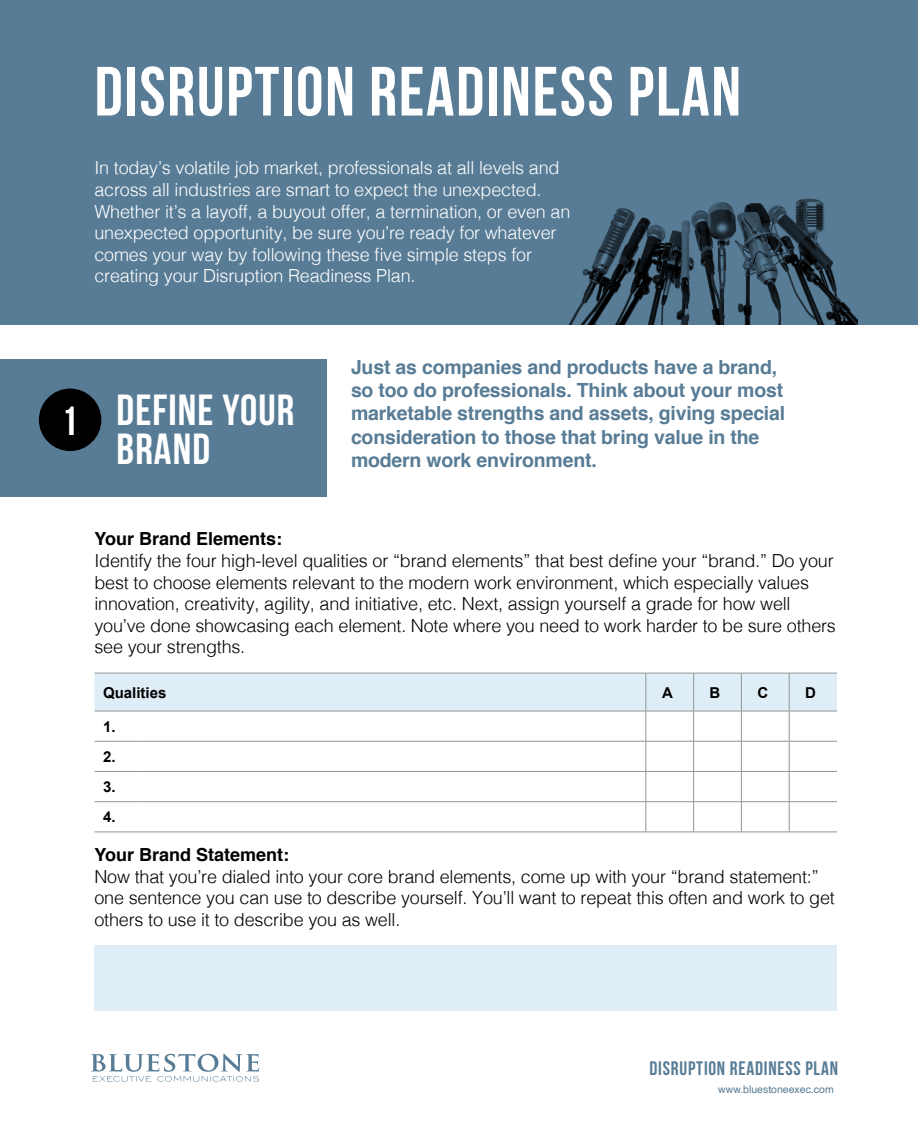
<style>
.page{position:relative;width:918px;height:1148px;background:#fff}
.page>*{position:absolute;margin:0;border:0;box-sizing:border-box;transform-origin:0 0}
.t1{font:700 69.45px "Bebas Neue";letter-spacing:.025em;color:#fff}
.t2{font:700 43.5px/39px "Bebas Neue";letter-spacing:.025em;color:#fff}
.t3{font:700 40.65px "Bebas Neue";color:#fff}
.t4{font:700 19.5px/23.4px "Helvetica";letter-spacing:-.01em;color:#587c95}
.t5{font:700 19.5px "Bebas Neue";letter-spacing:.04em;color:#587c95}
.t6{font:300 18px/21.6px "Helvetica";letter-spacing:-.01em;color:#000}
.t7{font:300 18px/21.6px "Helvetica";letter-spacing:-.01em;color:#fff}
.t8{font:700 18px "Helvetica";color:#000}
.t9{font:700 15px/30.2px "Arial";color:#000;text-align:justify}
.t10{font:10.5px "Helvetica";color:#587c95}
</style>
<div class="page">
<svg style="left:91px;top:1053px;width:168px;height:28px"></svg>
<div style="left:0;top:0;width:918px;height:324px;background:#587c95"></div>
<div style="left:0;top:359px;width:326px;height:137px;background:#587c95"></div>
<div style="left:39px;top:388px;width:62px;height:63px;background:#000;border-radius:50%"></div>
<div style="left:94px;top:674px;width:743px;height:36px;background:#dfeef6"></div>
<hr style="left:646px;top:673px;width:48px;height:1px;background:#939598">
<hr style="left:694px;top:673px;width:47px;height:1px;background:#939598">
<hr style="left:693px;top:673px;width:1px;height:38px;background:#939598">
<hr style="left:741px;top:673px;width:48px;height:1px;background:#939598">
<hr style="left:741px;top:673px;width:1px;height:38px;background:#939598">
<hr style="left:789px;top:673px;width:48px;height:1px;background:#939598">
<hr style="left:789px;top:673px;width:1px;height:38px;background:#939598">
<hr style="left:646px;top:710px;width:48px;height:1px;background:#939598">
<hr style="left:646px;top:711px;width:1px;height:30px;background:#939598">
<hr style="left:694px;top:710px;width:47px;height:1px;background:#939598">
<hr style="left:693px;top:711px;width:1px;height:30px;background:#939598">
<hr style="left:741px;top:710px;width:48px;height:1px;background:#939598">
<hr style="left:741px;top:711px;width:1px;height:30px;background:#939598">
<hr style="left:789px;top:710px;width:48px;height:1px;background:#939598">
<hr style="left:789px;top:711px;width:1px;height:30px;background:#939598">
<hr style="left:94px;top:741px;width:47px;height:1px;background:#939598">
<hr style="left:141px;top:741px;width:505px;height:1px;background:#939598">
<hr style="left:646px;top:741px;width:48px;height:1px;background:#939598">
<hr style="left:646px;top:741px;width:1px;height:30px;background:#939598">
<hr style="left:694px;top:741px;width:47px;height:1px;background:#939598">
<hr style="left:693px;top:741px;width:1px;height:30px;background:#939598">
<hr style="left:741px;top:741px;width:48px;height:1px;background:#939598">
<hr style="left:741px;top:741px;width:1px;height:30px;background:#939598">
<hr style="left:789px;top:741px;width:48px;height:1px;background:#939598">
<hr style="left:789px;top:741px;width:1px;height:30px;background:#939598">
<hr style="left:94px;top:771px;width:47px;height:1px;background:#939598">
<hr style="left:141px;top:771px;width:505px;height:1px;background:#939598">
<hr style="left:646px;top:771px;width:48px;height:1px;background:#939598">
<hr style="left:646px;top:771px;width:1px;height:30px;background:#939598">
<hr style="left:694px;top:771px;width:47px;height:1px;background:#939598">
<hr style="left:693px;top:771px;width:1px;height:30px;background:#939598">
<hr style="left:741px;top:771px;width:48px;height:1px;background:#939598">
<hr style="left:741px;top:771px;width:1px;height:30px;background:#939598">
<hr style="left:789px;top:771px;width:48px;height:1px;background:#939598">
<hr style="left:789px;top:771px;width:1px;height:30px;background:#939598">
<hr style="left:94px;top:801px;width:47px;height:1px;background:#939598">
<hr style="left:141px;top:801px;width:505px;height:1px;background:#939598">
<hr style="left:646px;top:801px;width:48px;height:1px;background:#939598">
<svg style="left:646px;top:802px;width:1px;height:29px"></svg>
<hr style="left:694px;top:801px;width:47px;height:1px;background:#939598">
<svg style="left:693px;top:802px;width:1px;height:29px"></svg>
<hr style="left:741px;top:801px;width:48px;height:1px;background:#939598">
<svg style="left:741px;top:802px;width:1px;height:29px"></svg>
<hr style="left:789px;top:801px;width:48px;height:1px;background:#939598">
<svg style="left:789px;top:802px;width:1px;height:29px"></svg>
<hr style="left:94px;top:831px;width:47px;height:1px;background:#939598">
<hr style="left:141px;top:831px;width:505px;height:1px;background:#939598">
<hr style="left:646px;top:831px;width:48px;height:1px;background:#939598">
<hr style="left:694px;top:831px;width:47px;height:1px;background:#939598">
<hr style="left:741px;top:831px;width:48px;height:1px;background:#939598">
<hr style="left:789px;top:831px;width:48px;height:1px;background:#939598">
<hr style="left:94px;top:673px;width:47px;height:1px;background:#939598">
<hr style="left:141px;top:673px;width:505px;height:1px;background:#939598">
<hr style="left:646px;top:673px;width:1px;height:38px;background:#939598">
<hr style="left:94px;top:710px;width:47px;height:1px;background:#939598">
<hr style="left:141px;top:710px;width:505px;height:1px;background:#939598">
<div style="left:94px;top:945px;width:743px;height:66px;background:#dfeef6"></div>
<img style="left:569px;top:198px;width:289px;height:126px">
<h1 class="t1" style="left:94px;top:53px;width:648px">DISRUPTION READINESS PLAN</h1>
<p class="t7" style="left:94px;top:156px;width:477px">In today’s volatile job market, professionals at all levels and across all industries are smart to expect the unexpected.<br>Whether it’s a layoff, a buyout offer, a termination, or even an unexpected opportunity, be sure you’re ready for whatever comes your way by following these five simple steps for creating your Disruption Readiness Plan.</p>
<h3 class="t3" style="left:62px;top:399px;width:18px">1</h3>
<h2 class="t2" style="left:117px;top:390px;width:179px">DEFINE YOUR<br>BRAND</h2>
<p class="t4" style="left:351px;top:355px;width:436px">Just as companies and products have a brand, so too do professionals. Think about your most marketable strengths and assets, giving special consideration to those that bring value in the modern work environment.</p>
<p class="t8" style="left:94px;top:524px;width:189px">Your Brand Elements:</p>
<p class="t6" style="left:94px;top:548px;width:743px">Identify the four high-level qualities or “brand elements” that best define your “brand.” Do your best to choose elements relevant to the modern work environment, which especially values innovation, creativity, agility, and initiative, etc. Next, assign yourself a grade for how well you’ve done showcasing each element. Note where you need to work harder to be sure others see your strengths.</p>
<p class="t9" style="left:103px;top:677px;width:65px">Qualities</p>
<p class="t9" style="left:662px;top:677px;width:12px">A</p>
<p class="t9" style="left:710px;top:677px;width:12px">B</p>
<p class="t9" style="left:757px;top:677px;width:12px">C</p>
<p class="t9" style="left:805px;top:677px;width:12px">D</p>
<p class="t9" style="left:103px;top:711px;width:14px">1.<br>2.<br>3.<br>4.</p>
<p class="t8" style="left:94px;top:840px;width:196px">Your Brand Statement:</p>
<p class="t6" style="left:94px;top:864px;width:742px">Now that you’re dialed into your core brand elements, come up with your “brand statement:” one sentence you can use to describe yourself. You’ll want to repeat this often and work to get others to use it to describe you as well.</p>
<p class="t5" style="left:650px;top:1057px;width:190px">DISRUPTION READINESS PLAN</p>
<p class="t10" style="left:718px;top:1081px;width:117px">www.bluestoneexec.com</p>
</div>
